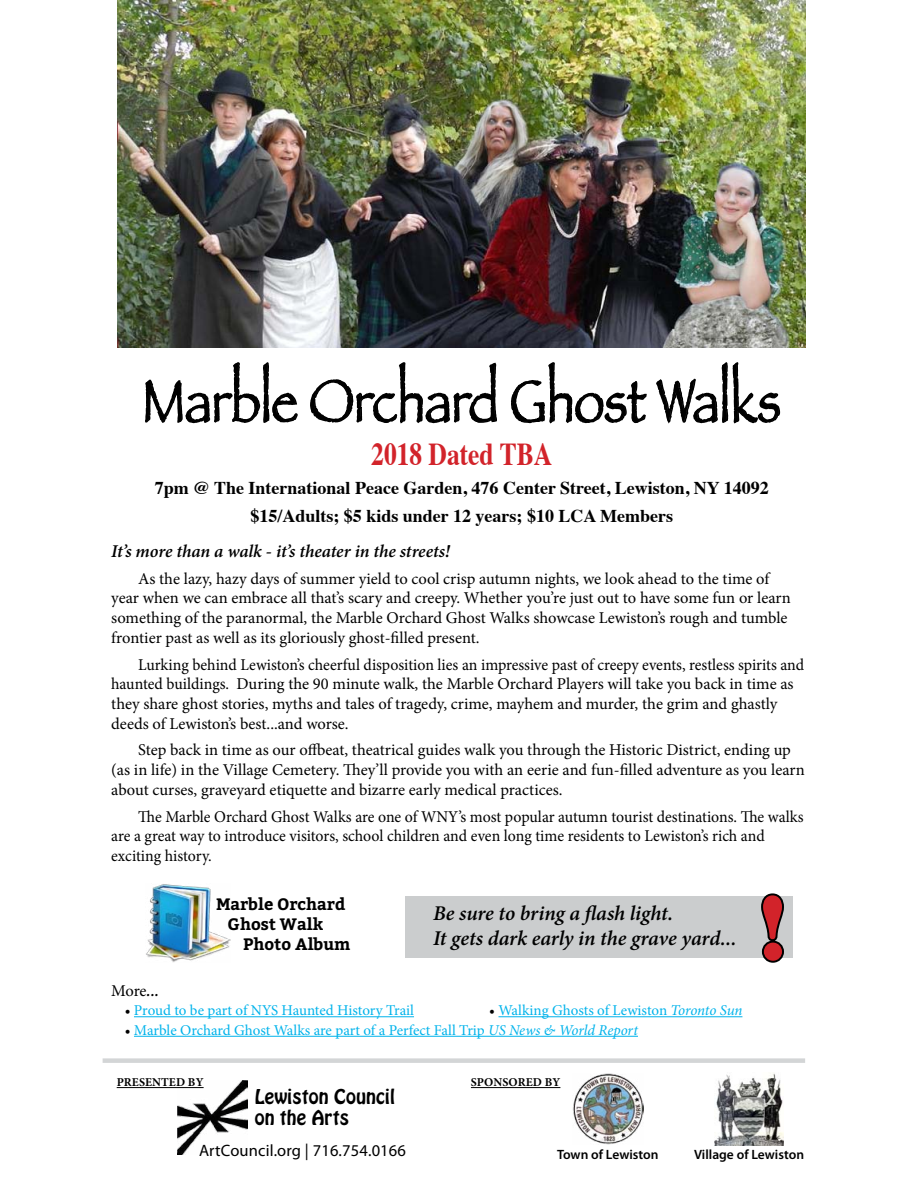
<style>
.page{position:relative;width:918px;height:1188px;background:#fff}
.page>*{position:absolute;margin:0;border:0;box-sizing:border-box;transform-origin:0 0}
.t1{font:84px "Stencil Std";color:#d2232a}
.t2{font:61.8px "Papyrus";color:#000;scale:.8 1}
.t3{font:700 31.8px "Times";color:#d2232a;scale:.8 1}
.t4{font:italic 600 21px/25.2px "Minion Pro";letter-spacing:-.01em;color:#000}
.t5{font:700 18px/28.3px "Times";color:#000;text-align:center}
.t6{font:italic 600 18px "Minion Pro";letter-spacing:-.005em;color:#000}
.t7{font:18px/21.6px "Hobo Std";letter-spacing:.01em;color:#000}
.t8{font:16.5px/19.8px "Minion Pro";color:#000}
.t9{font:16.5px/19.8px "Minion Pro";color:#000;scale:.96 1}
.t10{font:700 16.5px/19.8px "Bitter";color:#000}
.t11{font:16.5px "Myriad Pro";letter-spacing:.01em;color:#000}
.t12{font:15px "Minion Pro";letter-spacing:-.005em;color:#00b3eb}
.t13{font:600 13.5px "Myriad Pro";color:#000}
.t14{font:700 12px "Minion Pro";letter-spacing:.01em;color:#000}
.s1{font-weight:600;font-style:italic}
.s2{color:#000}
.s3{font-style:italic}
</style>
<div class="page">
<hr style="left:134px;top:1016px;width:280px;height:1px;background:#00b3eb">
<hr style="left:498px;top:1016px;width:244px;height:1px;background:#00b3eb">
<hr style="left:134px;top:1036px;width:504px;height:1px;background:#00b3eb">
<svg style="left:144px;top:347px;width:155px;height:77px"></svg>
<svg style="left:309px;top:347px;width:189px;height:77px"></svg>
<svg style="left:511px;top:362px;width:136px;height:62px"></svg>
<svg style="left:655px;top:347px;width:126px;height:77px"></svg>
<div style="left:405px;top:896px;width:388px;height:62px;background:#cbcdce"></div>
<svg style="left:761px;top:893px;width:23px;height:70px"></svg>
<div style="left:103px;top:1058px;width:702px;height:5px;background:#d3d5d6"></div>
<hr style="left:471px;top:1087px;width:89px;height:1px;background:#000">
<hr style="left:117px;top:1087px;width:87px;height:1px;background:#000">
<img style="left:177px;top:1081px;width:71px;height:74px">
<img style="left:146px;top:884px;width:84px;height:78px">
<img style="left:573px;top:1074px;width:70px;height:71px">
<img style="left:715px;top:1073px;width:68px;height:72px">
<img style="left:118px;top:0;width:688px;height:347px">
<h2 class="t2" style="left:142px;top:364px;width:799px">Marble Orchard Ghost Walks</h2>
<h3 class="t3" style="left:371px;top:424px;width:228px">2018 Dated TBA</h3>
<p class="t5" style="left:155px;top:471px;width:616px">7pm @ The International Peace Garden, 476 Center Street, Lewiston, NY 14092 $15/Adults; $5 kids under 12 years; $10 LCA Members</p>
<p class="t6" style="left:111px;top:539px;width:340px">It’s more than a walk - it’s theater in the streets!</p>
<p class="t8" style="left:111px;top:568px;width:681px;text-indent:27px">As the lazy, hazy days of summer yield to cool crisp autumn nights, we look ahead to the time of year when we can embrace all that’s scary and creepy. Whether you’re just out to have some fun or learn something of the paranormal, the Marble Orchard Ghost Walks showcase Lewiston’s rough and tumble frontier past as well as its gloriously ghost-filled present.</p>
<p class="t9" style="left:111px;top:654px;width:723px;text-indent:27px">Lurking behind Lewiston’s cheerful disposition lies an impressive past of creepy events, restless spirits and haunted buildings. During the 90 minute walk, the Marble Orchard Players will take you back in time as they share ghost stories, myths and tales of tragedy, crime, mayhem and murder, the grim and ghastly deeds of Lewiston’s best...and worse.</p>
<p class="t8" style="left:111px;top:740px;width:695px;text-indent:27px">Step back in time as our offbeat, theatrical guides walk you through the Historic District, ending up (as in life) in the Village Cemetery. They’ll provide you with an eerie and fun-filled adventure as you learn about curses, graveyard etiquette and bizarre early medical practices.</p>
<p class="t9" style="left:111px;top:807px;width:723px;text-indent:27px">The Marble Orchard Ghost Walks are one of WNY’s most popular autumn tourist destinations. The walks are a great way to introduce visitors, school children and even long time residents to Lewiston’s rich and exciting history.</p>
<p class="t10" style="left:228px;top:894px;width:119px;text-indent:-12px">Marble Orchard<br>Ghost Walk</p>
<p class="t10" style="left:243px;top:934px;width:109px">Photo Album</p>
<p class="t4" style="left:433px;top:901px;width:305px">Be sure to bring a flash light.<br>It gets dark early in the grave yard...</p>
<h1 class="t1" style="left:757px;top:874px;width:33px">!</h1>
<p class="t8" style="left:111px;top:981px;width:49px">More<span class="s1">...</span></p>
<p class="t12" style="left:125px;top:1000px;width:291px"><span class="s2">•</span> Proud to be part of NYS Haunted History Trail</p>
<p class="t12" style="left:489px;top:1000px;width:255px"><span class="s2">•</span> Walking Ghosts of Lewiston <span class="s3">Toronto Sun</span></p>
<p class="t12" style="left:125px;top:1020px;width:515px"><span class="s2">•</span> Marble Orchard Ghost Walks are part of a Perfect Fall Trip <span class="s3">US News &amp; World Report</span></p>
<p class="t14" style="left:117px;top:1074px;width:9px">PRE</p>
<p class="t14" style="left:139px;top:1074px;width:66px">SENTED BY</p>
<p class="t14" style="left:471px;top:1074px;width:91px">SPONSORED BY</p>
<p class="t7" style="left:255px;top:1086px;width:142px">Lewiston Council on the Arts</p>
<p class="t11" style="left:199px;top:1140px;width:208px">ArtCouncil.org | 716.754.0166</p>
<p class="t13" style="left:557px;top:1146px;width:103px">Town of Lewiston</p>
<p class="t13" style="left:694px;top:1146px;width:111px">Village of Lewiston</p>
</div>
